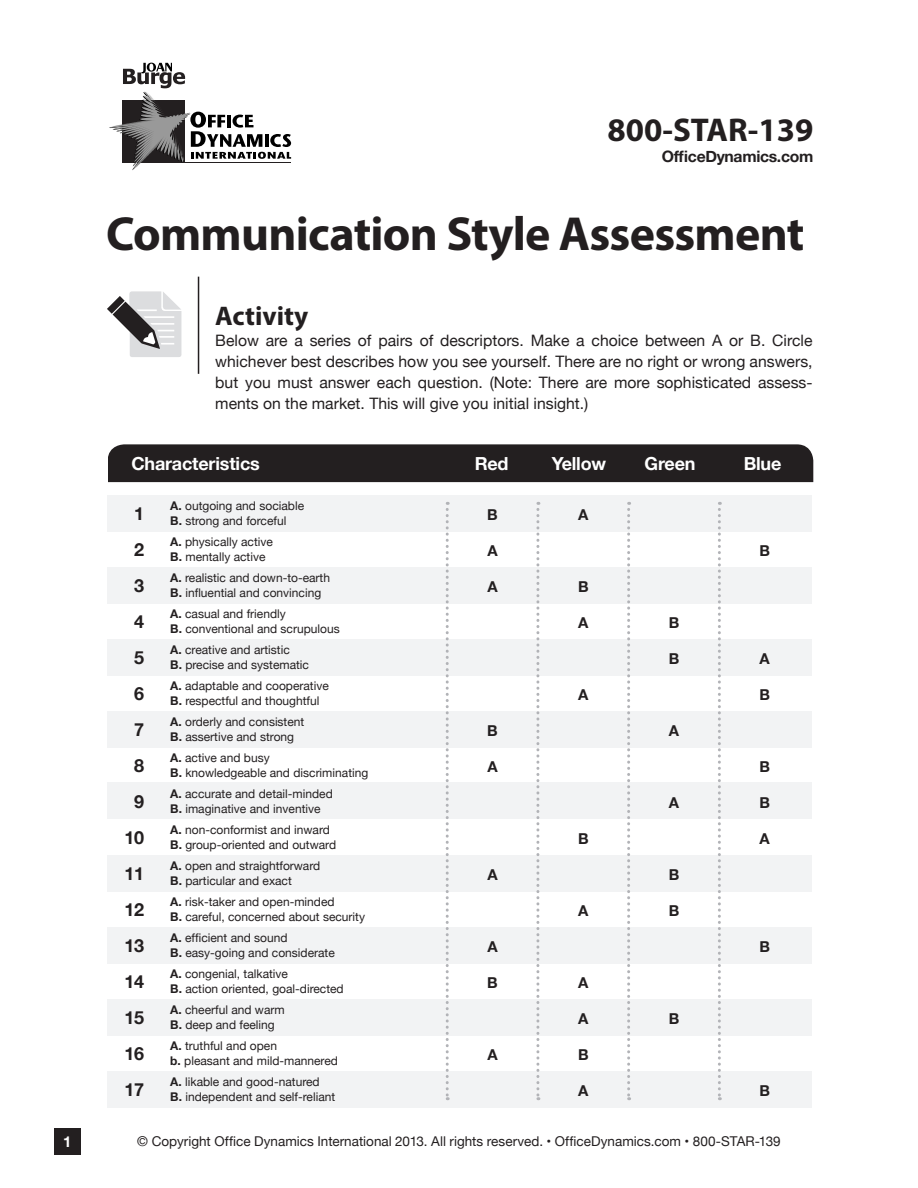
<style>
.page{position:relative;width:918px;height:1188px;background:#fff}
.page>*{position:absolute;margin:0;border:0;box-sizing:border-box;transform-origin:0 0}
.t1{font:700 48px "Myriad Pro";letter-spacing:-.015em;color:#231f20}
.t2{font:700 33px "Myriad Pro";color:#231f20}
.t3{font:700 27px "Myriad Pro";color:#231f20}
.t4{font:700 18px "Helvetica Neue";letter-spacing:-.01em;color:#fff}
.t5{font:700 18px "Helvetica Neue";letter-spacing:-.01em;color:#231f20}
.t6{font:15.75px/21px "Helvetica Neue";color:#231f20;text-align:justify}
.t7{font:700 15.75px "Helvetica Neue";letter-spacing:-.02em;color:#231f20}
.t8{font:700 15px "Helvetica Neue";color:#231f20}
.t9{font:700 15px "Helvetica Neue";color:#fff}
.t10{font:13.5px "Helvetica Neue";color:#231f20}
.t11{font:12px "Helvetica Neue";color:#231f20}
.s1{font-weight:700}
</style>
<div class="page">
<div style="left:54px;top:1128px;width:27px;height:26px;background:#231f20"></div>
<svg style="left:109px;top:63px;width:182px;height:108px"></svg>
<div style="left:108px;top:496px;width:704px;height:36px;background:#f2f3f4"></div>
<div style="left:108px;top:567px;width:704px;height:37px;background:#f2f3f4"></div>
<div style="left:108px;top:856px;width:704px;height:36px;background:#f2f3f4"></div>
<div style="left:108px;top:639px;width:704px;height:37px;background:#f2f3f4"></div>
<div style="left:108px;top:927px;width:704px;height:37px;background:#f2f3f4"></div>
<div style="left:108px;top:711px;width:704px;height:36px;background:#f2f3f4"></div>
<div style="left:108px;top:999px;width:704px;height:37px;background:#f2f3f4"></div>
<div style="left:108px;top:782px;width:704px;height:37px;background:#f2f3f4"></div>
<div style="left:108px;top:1071px;width:704px;height:36px;background:#f2f3f4"></div>
<div style="left:108px;top:444px;width:705px;height:38px;background:#231f20"></div>
<svg style="left:107px;top:291px;width:75px;height:66px"></svg>
<hr style="left:198px;top:277px;width:1px;height:97px;background:#231f20">
<svg style="left:446px;top:502px;width:3px;height:598px"></svg>
<svg style="left:536px;top:502px;width:3px;height:598px"></svg>
<svg style="left:627px;top:502px;width:3px;height:598px"></svg>
<svg style="left:718px;top:502px;width:3px;height:598px"></svg>
<p class="t2" style="left:607px;top:109px;width:207px">800-STAR-139</p>
<p class="t7" style="left:662px;top:144px;width:153px">OfficeDynamics.com</p>
<p class="t1" style="left:106px;top:203px;width:700px">Communication Style Assessment</p>
<p class="t3" style="left:215px;top:298px;width:95px">Activity</p>
<p class="t6" style="left:215px;top:331px;width:599px">Below are a series of pairs of descriptors. Make a choice between A or B. Circle whichever best describes how you see yourself. There are no right or wrong answers, but you must answer each question. (Note: There are more sophisticated assess&shy;ments on the market. This will give you initial insight.)</p>
<p class="t4" style="left:131px;top:450px;width:130px">Characteristics</p>
<p class="t4" style="left:475px;top:450px;width:35px">Red</p>
<p class="t4" style="left:552px;top:450px;width:56px">Yellow</p>
<p class="t4" style="left:645px;top:450px;width:52px">Green</p>
<p class="t4" style="left:744px;top:450px;width:39px">Blue</p>
<p class="t5" style="left:134px;top:499px;width:12px">1</p>
<p class="t5" style="left:134px;top:535px;width:12px">2</p>
<p class="t5" style="left:134px;top:571px;width:12px">3</p>
<p class="t5" style="left:134px;top:607px;width:12px">4</p>
<p class="t5" style="left:134px;top:643px;width:12px">5</p>
<p class="t5" style="left:134px;top:679px;width:12px">6</p>
<p class="t5" style="left:134px;top:715px;width:12px">7</p>
<p class="t5" style="left:134px;top:751px;width:12px">8</p>
<p class="t5" style="left:134px;top:787px;width:12px">9</p>
<p class="t5" style="left:124px;top:823px;width:21px">10</p>
<p class="t5" style="left:124px;top:859px;width:21px">11</p>
<p class="t5" style="left:124px;top:895px;width:21px">12</p>
<p class="t5" style="left:124px;top:931px;width:21px">13</p>
<p class="t5" style="left:124px;top:967px;width:21px">14</p>
<p class="t5" style="left:124px;top:1003px;width:21px">15</p>
<p class="t5" style="left:124px;top:1039px;width:21px">16</p>
<p class="t5" style="left:124px;top:1075px;width:21px">17</p>
<p class="t11" style="left:170px;top:497px;width:135px"><span class="s1">A.</span> outgoing and sociable</p>
<p class="t11" style="left:170px;top:512px;width:118px"><span class="s1">B.</span> strong and forceful</p>
<p class="t11" style="left:170px;top:533px;width:104px"><span class="s1">A.</span> physically active</p>
<p class="t11" style="left:170px;top:548px;width:97px"><span class="s1">B.</span> mentally active</p>
<p class="t11" style="left:170px;top:569px;width:161px"><span class="s1">A.</span> realistic and down-to-earth</p>
<p class="t11" style="left:170px;top:584px;width:152px"><span class="s1">B.</span> influential and convincing</p>
<p class="t11" style="left:170px;top:605px;width:117px"><span class="s1">A.</span> casual and friendly</p>
<p class="t11" style="left:170px;top:620px;width:171px"><span class="s1">B.</span> conventional and scrupulous</p>
<p class="t11" style="left:170px;top:641px;width:121px"><span class="s1">A.</span> creative and artistic</p>
<p class="t11" style="left:170px;top:656px;width:140px"><span class="s1">B.</span> precise and systematic</p>
<p class="t11" style="left:170px;top:677px;width:160px"><span class="s1">A.</span> adaptable and cooperative</p>
<p class="t11" style="left:170px;top:692px;width:151px"><span class="s1">B.</span> respectful and thoughtful</p>
<p class="t11" style="left:170px;top:713px;width:136px"><span class="s1">A.</span> orderly and consistent</p>
<p class="t11" style="left:170px;top:728px;width:125px"><span class="s1">B.</span> assertive and strong</p>
<p class="t11" style="left:170px;top:749px;width:101px"><span class="s1">A.</span> active and busy</p>
<p class="t11" style="left:170px;top:764px;width:200px"><span class="s1">B.</span> knowledgeable and discriminating</p>
<p class="t11" style="left:170px;top:785px;width:164px"><span class="s1">A.</span> accurate and detail-minded</p>
<p class="t11" style="left:170px;top:800px;width:152px"><span class="s1">B.</span> imaginative and inventive</p>
<p class="t11" style="left:170px;top:821px;width:161px"><span class="s1">A.</span> non-conformist and inward</p>
<p class="t11" style="left:170px;top:836px;width:167px"><span class="s1">B.</span> group-oriented and outward</p>
<p class="t11" style="left:170px;top:857px;width:152px"><span class="s1">A.</span> open and straightforward</p>
<p class="t11" style="left:170px;top:872px;width:123px"><span class="s1">B.</span> particular and exact</p>
<p class="t11" style="left:170px;top:893px;width:166px"><span class="s1">A.</span> risk-taker and open-minded</p>
<p class="t11" style="left:170px;top:908px;width:196px"><span class="s1">B.</span> careful, concerned about security</p>
<p class="t11" style="left:170px;top:929px;width:119px"><span class="s1">A.</span> efficient and sound</p>
<p class="t11" style="left:170px;top:944px;width:166px"><span class="s1">B.</span> easy-going and considerate</p>
<p class="t11" style="left:170px;top:965px;width:119px"><span class="s1">A.</span> congenial, talkative</p>
<p class="t11" style="left:170px;top:980px;width:175px"><span class="s1">B.</span> action oriented, goal-directed</p>
<p class="t11" style="left:170px;top:1001px;width:116px"><span class="s1">A.</span> cheerful and warm</p>
<p class="t11" style="left:170px;top:1016px;width:106px"><span class="s1">B.</span> deep and feeling</p>
<p class="t11" style="left:170px;top:1037px;width:108px"><span class="s1">A.</span> truthful and open</p>
<p class="t11" style="left:170px;top:1052px;width:169px"><span class="s1">b.</span> pleasant and mild-mannered</p>
<p class="t11" style="left:170px;top:1073px;width:151px"><span class="s1">A.</span> likable and good-natured</p>
<p class="t11" style="left:170px;top:1088px;width:166px"><span class="s1">B.</span> independent and self-reliant</p>
<p class="t8" style="left:487px;top:503px;width:12px">B</p>
<p class="t8" style="left:487px;top:539px;width:12px">A</p>
<p class="t8" style="left:487px;top:575px;width:12px">A</p>
<p class="t8" style="left:578px;top:503px;width:12px">A</p>
<p class="t8" style="left:759px;top:539px;width:12px">B</p>
<p class="t8" style="left:578px;top:575px;width:12px">B</p>
<p class="t8" style="left:578px;top:611px;width:12px">A</p>
<p class="t8" style="left:669px;top:611px;width:12px">B</p>
<p class="t8" style="left:669px;top:647px;width:12px">B</p>
<p class="t8" style="left:760px;top:647px;width:12px">A</p>
<p class="t8" style="left:759px;top:683px;width:12px">B</p>
<p class="t8" style="left:578px;top:683px;width:12px">A</p>
<p class="t8" style="left:487px;top:719px;width:12px">B</p>
<p class="t8" style="left:487px;top:755px;width:12px">A</p>
<p class="t8" style="left:669px;top:719px;width:12px">A</p>
<p class="t8" style="left:759px;top:755px;width:12px">B</p>
<p class="t8" style="left:759px;top:791px;width:12px">B</p>
<p class="t8" style="left:760px;top:827px;width:12px">A</p>
<p class="t8" style="left:669px;top:791px;width:12px">A</p>
<p class="t8" style="left:578px;top:827px;width:12px">B</p>
<p class="t8" style="left:487px;top:863px;width:12px">A</p>
<p class="t8" style="left:669px;top:863px;width:12px">B</p>
<p class="t8" style="left:669px;top:899px;width:12px">B</p>
<p class="t8" style="left:578px;top:899px;width:12px">A</p>
<p class="t8" style="left:487px;top:935px;width:12px">A</p>
<p class="t8" style="left:487px;top:971px;width:12px">B</p>
<p class="t8" style="left:759px;top:935px;width:12px">B</p>
<p class="t8" style="left:578px;top:971px;width:12px">A</p>
<p class="t8" style="left:578px;top:1007px;width:12px">A</p>
<p class="t8" style="left:578px;top:1043px;width:12px">B</p>
<p class="t8" style="left:578px;top:1079px;width:12px">A</p>
<p class="t8" style="left:669px;top:1007px;width:12px">B</p>
<p class="t8" style="left:487px;top:1043px;width:12px">A</p>
<p class="t8" style="left:759px;top:1079px;width:12px">B</p>
<p class="t9" style="left:63px;top:1130px;width:10px">1</p>
<p class="t10" style="left:137px;top:1132px;width:645px">© Copyright Office Dynamics International 2013. All rights reserved. • OfficeDynamics.com • 800-STAR-139</p>
</div>
